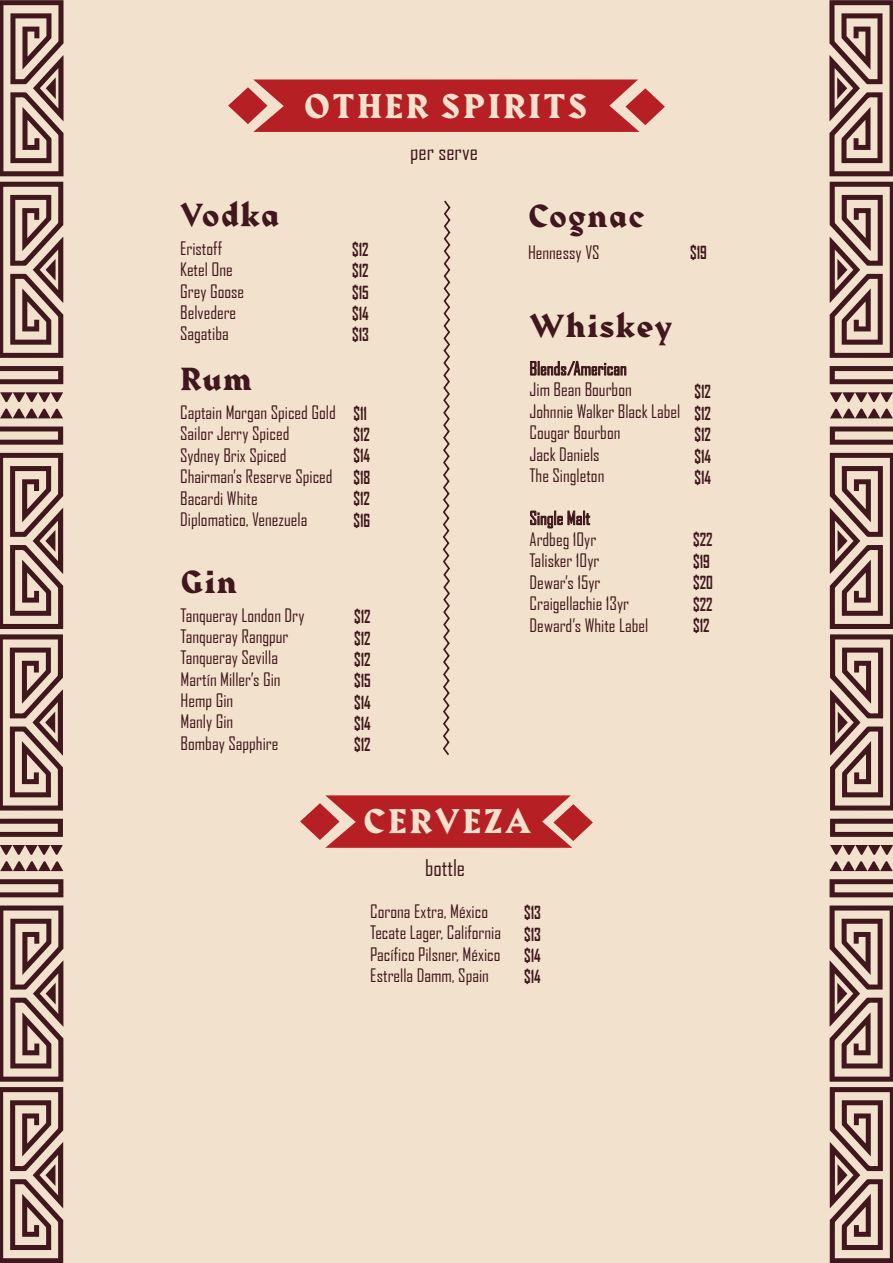
<style>
.page{position:relative;width:893px;height:1263px;background:#f2e1cc}
.page>*{position:absolute;margin:0;border:0;box-sizing:border-box;transform-origin:0 0}
.t1{font:700 30px "Harbour";letter-spacing:.075em;color:#f2e1cc}
.t2{font:700 27.9px "Harbour";letter-spacing:.02em;color:#3f171d}
.t3{font:22.05px "Agency FB";color:#3f171c}
.t4{font:17.85px/21.3px "Agency FB";color:#3f171c}
.t5{font:17.85px "Agency FB";color:#3e171b}
.t6{font:700 17.4px/21.3px "Agency FB";color:#3f171d;text-align:justify;scale:.84 1}
</style>
<div class="page">
<svg style="left:0;top:0;width:64px;height:176px"></svg>
<svg style="left:0;top:182px;width:63px;height:220px"></svg>
<svg style="left:0;top:408px;width:63px;height:447px"></svg>
<svg style="left:0;top:861px;width:63px;height:402px"></svg>
<svg style="left:829px;top:0;width:64px;height:176px"></svg>
<svg style="left:830px;top:182px;width:63px;height:220px"></svg>
<svg style="left:830px;top:408px;width:63px;height:447px"></svg>
<svg style="left:829px;top:861px;width:64px;height:402px"></svg>
<svg style="left:228px;top:79px;width:437px;height:53px;background:#bd393a"></svg>
<svg style="left:300px;top:795px;width:293px;height:53px"></svg>
<svg style="left:530px;top:361px;width:96px;height:15px"></svg>
<svg style="left:530px;top:510px;width:60px;height:18px"></svg>
<svg style="left:443px;top:200px;width:8px;height:555px"></svg>
<h1 class="t1" style="left:304px;top:86px;width:286px">OTHER SPIRITS</h1>
<p class="t3" style="left:410px;top:140px;width:69px">per serve</p>
<h2 class="t2" style="left:180px;top:196px;width:101px">Vodka</h2>
<p class="t4" style="left:180px;top:238px;width:66px">Eristoff<br>Ketel One<br>Grey Goose<br>Belvedere<br>Sagatiba</p>
<h2 class="t2" style="left:180px;top:361px;width:74px">Rum</h2>
<p class="t4" style="left:180px;top:402px;width:157px">Captain Morgan Spiced Gold<br>Sailor Jerry Spiced<br>Sydney Brix Spiced<br>Chairman’s Reserve Spiced<br>Bacardi White<br>Diplomatico, Venezuela</p>
<h2 class="t2" style="left:181px;top:563px;width:58px">Gin</h2>
<p class="t4" style="left:181px;top:604px;width:126px">Tanqueray London Dry<br>Tanqueray Rangpur<br>Tanqueray Sevilla<br>Martín Miller’s Gin<br>Hemp Gin<br>Manly Gin<br>Bombay Sapphire</p>
<p class="t6" style="left:352px;top:238px;width:21px">$12 $12 $15 $14 $13</p>
<p class="t6" style="left:354px;top:402px;width:22px;text-align:left">$11 $12 $14 $18 $12 $16</p>
<p class="t6" style="left:354px;top:605px;width:21px">$12 $12 $12 $15 $14 $14 $12</p>
<h2 class="t2" style="left:528px;top:197px;width:119px">Cognac</h2>
<p class="t4" style="left:528px;top:242px;width:73px">Hennessy VS</p>
<p class="t6" style="left:690px;top:241px;width:21px">$19</p>
<h2 class="t2" style="left:530px;top:307px;width:144px">Whiskey</h2>
<p class="t5" style="left:530px;top:359px;width:99px">Blends/American</p>
<p class="t4" style="left:530px;top:379px;width:152px">Jim Bean Bourbon<br>Johnnie Walker Black Label<br>Cougar Bourbon<br>Jack Daniels<br>The Singleton</p>
<p class="t4" style="left:530px;top:507px;width:120px">Single Malt<br>Ardbeg 10yr<br>Talisker 10yr<br>Dewar’s 15yr<br>Craigellachie 13yr<br>Deward’s White Label</p>
<p class="t6" style="left:694px;top:381px;width:21px">$12 $12 $12 $14 $14</p>
<p class="t6" style="left:693px;top:529px;width:25px;text-align:left">$22 $19 $20 $22 $12</p>
<h1 class="t1" style="left:363px;top:801px;width:169px">CERVEZA</h1>
<p class="t3" style="left:425px;top:856px;width:42px">bottle</p>
<p class="t4" style="left:370px;top:901px;width:132px">Corona Extra, México<br>Tecate Lager, California<br>Pacífico Pilsner, México<br>Estrella Damm, Spain</p>
<p class="t6" style="left:524px;top:902px;width:21px">$13 $13 $14 $14</p>
</div>
